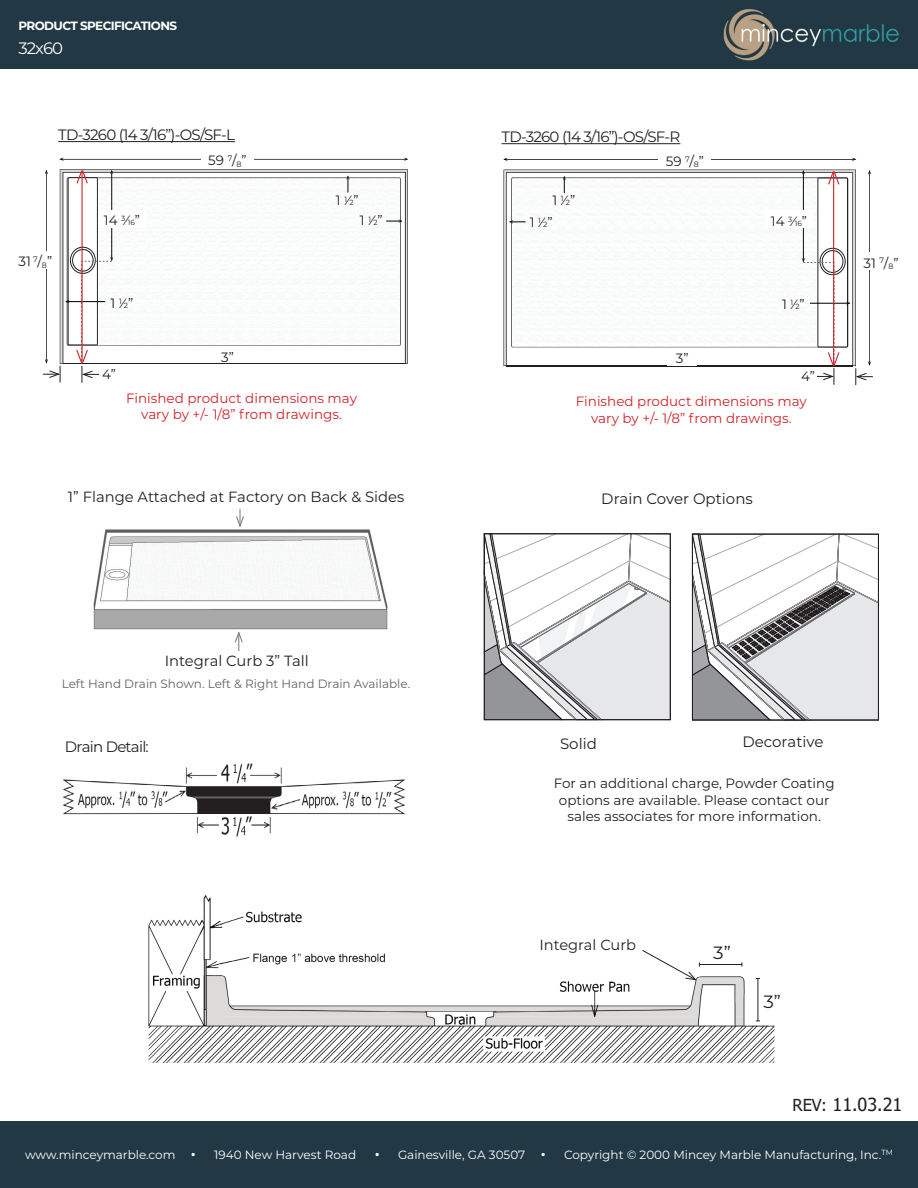
<style>
.page{position:relative;width:918px;height:1188px;background:#fff}
.page>*{position:absolute;margin:0;border:0;box-sizing:border-box;transform-origin:0 0}
.t1{font:18px "Tahoma";color:#231f20}
.t2{font:17.85px "Montserrat";color:#231f20;scale:1.05 1}
.t3{font:16.5px "Montserrat";letter-spacing:-.055em;color:#fff}
.t4{font:15px "Montserrat";letter-spacing:-.05em;color:#231f20}
.t5{font:15px "Montserrat";color:#231f20}
.t6{font:15px "Montserrat";letter-spacing:-.02em;color:#231f20}
.t7{font:14.7px "Montserrat";color:#231f20}
.t8{font:14.55px "Montserrat";color:#231f20}
.t9{font:13.5px/16.2px "Montserrat";color:#231f20}
.t10{font:13.5px/16.2px "Montserrat";color:#d1232a;text-align:center}
.t11{font:12px "Montserrat";color:#fff}
.t12{font:12px "Montserrat";color:#636366}
.t13{font:700 12px "Montserrat";letter-spacing:-.05em;color:#fff}
.t14{font:7.8px "Montserrat";color:#231f20}
.s1{font-size:13.5px}
.s2{font-size:7.35px}
.s3{font-size:16.5px}
</style>
<div class="page">
<div style="left:0;top:0;width:918px;height:68px;background:#223945"></div>
<div style="left:0;top:1121px;width:918px;height:67px;background:#223945"></div>
<img style="left:64px;top:763px;width:342px;height:74px">
<img style="left:60px;top:169px;width:348px;height:195px">
<img style="left:63px;top:172px;width:343px;height:192px">
<img style="left:64px;top:159px;width:340px;height:1px">
<img style="left:46px;top:174px;width:1px;height:185px">
<div style="left:68px;top:178px;width:29px;height:167px;background:#fff"></div>
<div style="left:68px;top:177px;width:30px;height:168px;border:1px solid #231f20"></div>
<svg style="left:70px;top:247px;width:25px;height:26px"></svg>
<div style="left:70px;top:247px;width:26px;height:27px;border:1px solid #231f20;border-radius:50%"></div>
<div style="left:73px;top:250px;width:20px;height:21px;background:#fff;border-radius:50%"></div>
<div style="left:72px;top:249px;width:21px;height:22px;border:1px solid #231f20;border-radius:50%"></div>
<hr style="left:111px;top:171px;width:1px;height:89px;background:#010203">
<svg style="left:110px;top:170px;width:3px;height:4px"></svg>
<svg style="left:386px;top:220px;width:17px;height:3px"></svg>
<svg style="left:347px;top:175px;width:2px;height:18px"></svg>
<hr style="left:66px;top:301px;width:39px;height:1px;background:#010203">
<hr style="left:58px;top:141px;width:177px;height:1px;background:#231f20">
<hr style="left:502px;top:143px;width:178px;height:1px;background:#231f20">
<img style="left:503px;top:157px;width:368px;height:210px">
<img style="left:504px;top:170px;width:352px;height:196px">
<img style="left:506px;top:172px;width:347px;height:194px">
<img style="left:507px;top:159px;width:345px;height:1px">
<svg style="left:852px;top:158px;width:4px;height:3px"></svg>
<svg style="left:503px;top:158px;width:4px;height:3px"></svg>
<img style="left:869px;top:174px;width:1px;height:187px">
<svg style="left:868px;top:170px;width:3px;height:4px"></svg>
<div style="left:818px;top:178px;width:30px;height:169px;background:#fff"></div>
<div style="left:818px;top:178px;width:30px;height:169px;border:1px solid #231f20"></div>
<svg style="left:820px;top:248px;width:25px;height:27px"></svg>
<div style="left:820px;top:248px;width:25px;height:27px;border:1px solid #231f20;border-radius:50%"></div>
<svg style="left:822px;top:251px;width:21px;height:21px"></svg>
<div style="left:822px;top:250px;width:21px;height:23px;border:1px solid #231f20;border-radius:50%"></div>
<hr style="left:803px;top:171px;width:1px;height:90px;background:#010203">
<svg style="left:509px;top:220px;width:17px;height:3px"></svg>
<svg style="left:563px;top:176px;width:3px;height:17px"></svg>
<hr style="left:810px;top:303px;width:39px;height:1px;background:#010203">
<svg style="left:846px;top:302px;width:5px;height:3px"></svg>
<hr style="left:833px;top:172px;width:1px;height:193px;background:#d1232a">
<svg style="left:827px;top:170px;width:13px;height:16px"></svg>
<div style="left:766px;top:210px;width:47px;height:18px;background:#fff"></div>
<div style="left:668px;top:348px;width:29px;height:17px;background:#fff"></div>
<div style="left:213px;top:347px;width:29px;height:16px;background:#fff"></div>
<hr style="left:82px;top:171px;width:1px;height:191px;background:#d1232a">
<svg style="left:76px;top:169px;width:13px;height:16px"></svg>
<div style="left:98px;top:210px;width:47px;height:18px;background:#fff"></div>
<div style="left:659px;top:150px;width:52px;height:18px;background:#fff"></div>
<div style="left:201px;top:150px;width:53px;height:18px;background:#fff"></div>
<div style="left:860px;top:252px;width:42px;height:18px;background:#fff"></div>
<div style="left:14px;top:251px;width:43px;height:18px;background:#fff"></div>
<img style="left:148px;top:895px;width:626px;height:168px">
<hr style="left:699px;top:964px;width:43px;height:1px;background:#231f20">
<svg style="left:641px;top:949px;width:59px;height:32px"></svg>
<hr style="left:757px;top:978px;width:1px;height:43px;background:#231f20">
<img style="left:93px;top:529px;width:295px;height:101px">
<svg style="left:236px;top:509px;width:8px;height:18px"></svg>
<svg style="left:235px;top:631px;width:8px;height:20px"></svg>
<svg style="left:484px;top:533px;width:187px;height:187px"></svg>
<svg style="left:692px;top:533px;width:187px;height:187px"></svg>
<svg style="left:43px;top:359px;width:18px;height:24px"></svg>
<svg style="left:75px;top:257px;width:38px;height:126px"></svg>
<div style="left:100px;top:365px;width:18px;height:15px;background:#fff"></div>
<svg style="left:802px;top:258px;width:38px;height:127px"></svg>
<svg style="left:855px;top:361px;width:18px;height:24px"></svg>
<div style="left:799px;top:368px;width:18px;height:14px;background:#fff"></div>
<p class="t13" style="left:18px;top:18px;width:160px">PRODUCT SPECIFICATIONS</p>
<p class="t3" style="left:18px;top:41px;width:46px">32x60</p>
<p class="t4" style="left:58px;top:128px;width:178px">TD-3260 (14 3/16”)-OS/SF-L</p>
<p class="t4" style="left:502px;top:131px;width:180px">TD-3260 (14 3/16”)-OS/SF-R</p>
<p class="t9" style="left:19px;top:254px;width:14px">31</p>
<p class="t14" style="left:33px;top:259px;width:20px">7<span class="s1">/</span>8<span class="s1">”</span></p>
<p class="t9" style="left:104px;top:213px;width:38px">14 <sup>3</sup>⁄<span class="s2">16</span>”</p>
<p class="t9" style="left:208px;top:153px;width:40px">59 <sup>7</sup>/<sub>8</sub>”</p>
<p class="t9" style="left:336px;top:193px;width:24px">1 <sup>1</sup>⁄<span class="s2">2</span>”</p>
<p class="t9" style="left:360px;top:213px;width:24px">1 <sup>1</sup>⁄<span class="s2">2</span>”</p>
<p class="t9" style="left:530px;top:190px;width:47px;line-height:22px;text-indent:23px">1 <sup>1</sup>⁄<span class="s2">2</span>”<br>1 <sup>1</sup>⁄<span class="s2">2</span>”</p>
<p class="t9" style="left:666px;top:154px;width:40px">59 <sup>7</sup>/<sub>8</sub>”</p>
<p class="t9" style="left:771px;top:214px;width:38px">14 <sup>3</sup>⁄<span class="s2">16</span>”</p>
<p class="t9" style="left:111px;top:296px;width:24px">1 <sup>1</sup>⁄<span class="s2">2</span>”</p>
<p class="t9" style="left:782px;top:297px;width:24px">1 <sup>1</sup>⁄<span class="s2">2</span>”</p>
<p class="t9" style="left:221px;top:350px;width:14px">3”</p>
<p class="t9" style="left:676px;top:351px;width:14px">3”</p>
<p class="t9" style="left:102px;top:367px;width:15px">4”</p>
<p class="t9" style="left:801px;top:369px;width:15px">4”</p>
<p class="t10" style="left:126px;top:391px;width:233px">Finished product dimensions may vary by +/- 1/8” from drawings.</p>
<p class="t10" style="left:576px;top:394px;width:233px">Finished product dimensions may vary by +/- 1/8” from drawings.</p>
<p class="t7" style="left:68px;top:490px;width:338px">1” Flange Attached at Factory on Back &amp; Sides</p>
<p class="t5" style="left:601px;top:492px;width:153px">Drain Cover Options</p>
<p class="t9" style="left:864px;top:256px;width:37px">31 <sup>7</sup>/<sub>8</sub>”</p>
<p class="t7" style="left:165px;top:655px;width:146px">Integral Curb 3” Tall</p>
<p class="t12" style="left:62px;top:678px;width:350px">Left Hand Drain Shown. Left &amp; Right Hand Drain Available.</p>
<p class="t4" style="left:65px;top:740px;width:85px">Drain Detail:</p>
<p class="t6" style="left:560px;top:737px;width:38px">Solid</p>
<p class="t5" style="left:742px;top:735px;width:82px">Decorative</p>
<p class="t9" style="left:554px;top:776px;width:282px;text-align:center">For an additional charge, Powder Coating options are available. Please contact our sales associates for more information.</p>
<p class="t8" style="left:539px;top:938px;width:98px">Integral Curb</p>
<h2 class="t2" style="left:713px;top:945px;width:18px">3”</h2>
<h2 class="t2" style="left:763px;top:994px;width:18px">3”</h2>
<h1 class="t1" style="left:792px;top:1093px;width:111px"><span class="s3">REV:</span> 11.03.21</h1>
<p class="t11" style="left:25px;top:1150px;width:869px">www.minceymarble.com <sup>.</sup> 1940 New Harvest Road <sup>.</sup> Gainesville, GA 30507 <sup>.</sup> Copyright © 2000 Mincey Marble Manufacturing, Inc.<sup>TM</sup></p>
</div>
